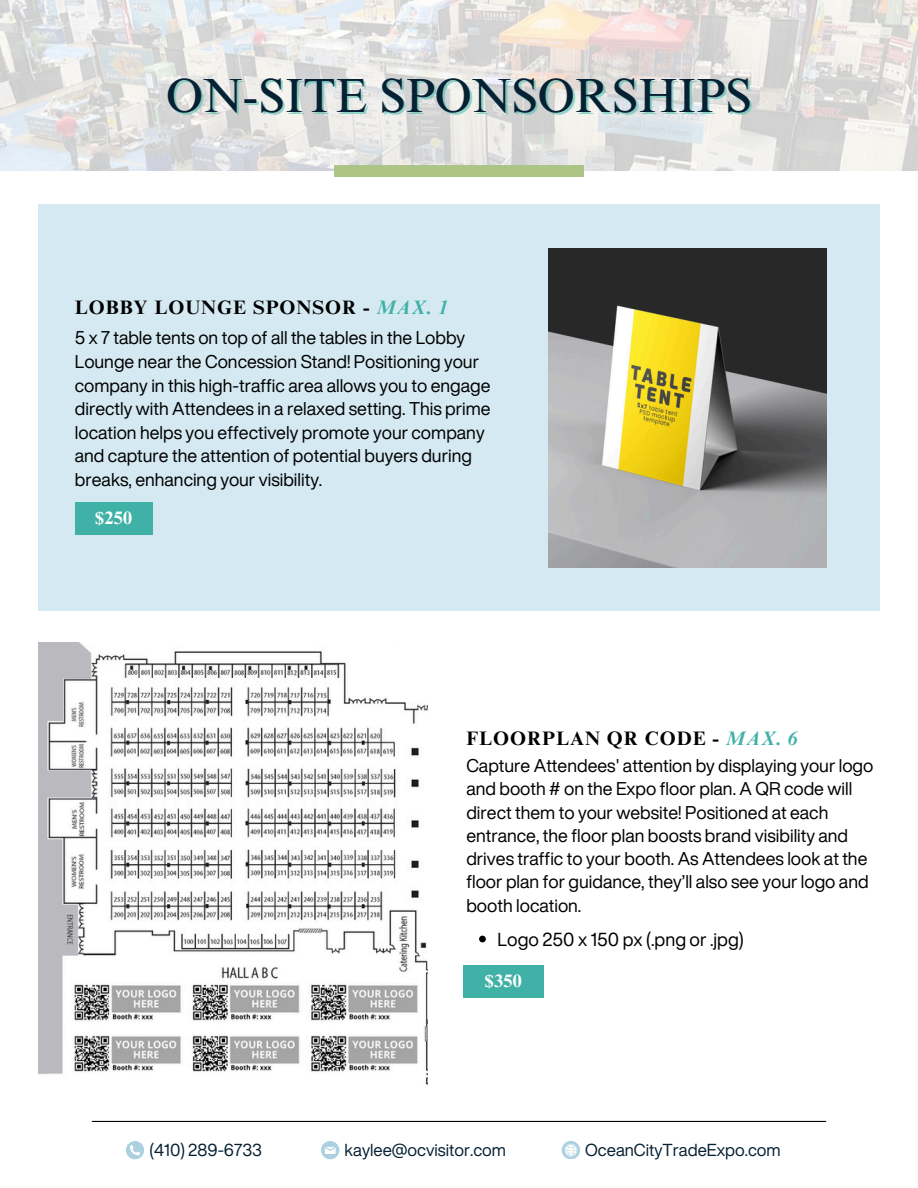
<style>
.page{position:relative;width:918px;height:1188px;background:#fff}
.page>*{position:absolute;margin:0;border:0;box-sizing:border-box;transform-origin:0 0}
.t1{font:48px "Times NRMT Pro";color:#062133}
.t2{font:700 19.5px "Times NRMT Pro";letter-spacing:.05em;color:#000}
.t3{font:18.45px "Helvetica Now Display";color:#000}
.t4{font:18px/23.2px "Helvetica Now Display";color:#000}
.t5{font:700 18px "Times NRMT Pro";letter-spacing:.02em;color:#fff}
.t6{font:16.95px "Helvetica Now Display";color:#062133}
.s1{font-style:italic;color:#3fb1a7}
</style>
<div class="page">
<hr style="left:92px;top:1121px;width:734px;height:1px;background:#000">
<svg style="left:126px;top:1141px;width:18px;height:18px"></svg>
<svg style="left:321px;top:1141px;width:18px;height:18px"></svg>
<div style="left:562px;top:1141px;width:18px;height:18px;background:#abd0de;border-radius:50%"></div>
<svg style="left:563px;top:1144px;width:14px;height:13px"></svg>
<div style="left:38px;top:205px;width:842px;height:406px;background:#d4e9f2"></div>
<svg style="left:0;top:0;width:918px;height:171px;background:#e3e2e0"></svg>
<div style="left:334px;top:165px;width:250px;height:12px;background:#acc587"></div>
<div style="left:75px;top:502px;width:77px;height:33px;background:#3fb1a7"></div>
<img style="left:38px;top:643px;width:390px;height:442px">
<div style="left:463px;top:966px;width:81px;height:32px;background:#3fb1a7"></div>
<svg style="left:479px;top:936px;width:7px;height:6px"></svg>
<img style="left:549px;top:249px;width:278px;height:318px">
<p class="t1" style="left:166px;top:77px;width:587px">ON-SITE SPONSORSHIPS</p>
<p class="t2" style="left:75px;top:300px;width:375px">LOBBY LOUNGE SPONSOR - <span class="s1">MAX. 1</span></p>
<p class="t4" style="left:75px;top:326px;width:417px;line-height:23.7px">5 x 7 table tents on top of all the tables in the Lobby Lounge near the Concession Stand! Positioning your company in this high-traffic area allows you to engage directly with Attendees in a relaxed setting. This prime location helps you effectively promote your company and capture the attention of potential buyers during breaks, enhancing your visibility.</p>
<h3 class="t5" style="left:95px;top:511px;width:39px">$250</h3>
<p class="t2" style="left:466px;top:731px;width:333px">FLOORPLAN QR CODE - <span class="s1">MAX. 6</span></p>
<p class="t4" style="left:466px;top:754px;width:409px">Capture Attendees' attention by displaying your logo and booth # on the Expo floor plan. A QR code will direct them to your website! Positioned at each entrance, the floor plan boosts brand visibility and drives traffic to your booth. As Attendees look at the floor plan for guidance, they’ll also see your logo and booth location.</p>
<h2 class="t3" style="left:498px;top:926px;width:248px">Logo 250 x 150 px (.png or .jpg)</h2>
<h4 class="t5" style="left:485px;top:974px;width:39px">$350</h4>
<h1 class="t6" style="left:149px;top:1137px;width:114px">(410) 289-6733</h1>
<h2 class="t6" style="left:345px;top:1137px;width:163px">kaylee@ocvisitor.com</h2>
<h4 class="t6" style="left:585px;top:1137px;width:197px">OceanCityTradeExpo.com</h4>
</div>
